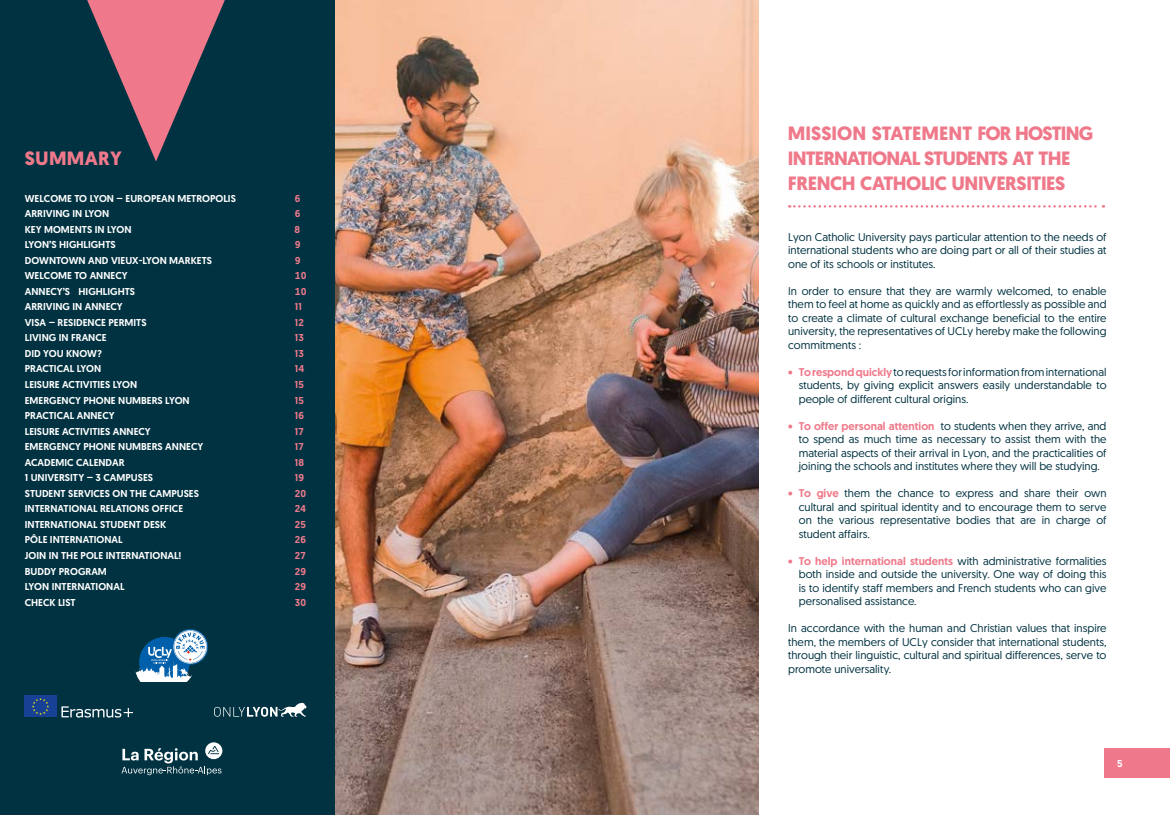
<style>
.page{position:relative;width:1170px;height:815px;background:#fff}
.page>*{position:absolute;margin:0;border:0;box-sizing:border-box;transform-origin:0 0}
.t1{font:700 19.25px/25px "Geomanist";letter-spacing:-.02em;color:#ef798a}
.t2{font:700 19.25px "Geomanist";letter-spacing:.015em;color:#ef798a}
.t3{font:11.25px/13.5px "Geomanist";color:#003241;text-align:justify}
.t4{font:500 10px "Geomanist";color:#fff}
.t5{font:500 10px "Geomanist";color:#ef798a}
.s1{font-weight:500;color:#ef798a}
</style>
<div class="page">
<div style="left:1104px;top:749px;width:65px;height:29px;background:#ef798a"></div>
<div style="left:0;top:0;width:361px;height:815px;background:#003241"></div>
<svg style="left:87px;top:0;width:138px;height:162px"></svg>
<svg style="left:61px;top:706px;width:72px;height:12px"></svg>
<div style="left:24px;top:695px;width:33px;height:22px;background:#164194"></div>
<svg style="left:32px;top:698px;width:17px;height:17px"></svg>
<svg style="left:214px;top:703px;width:92px;height:14px"></svg>
<svg style="left:121px;top:742px;width:101px;height:33px"></svg>
<svg style="left:789px;top:205px;width:314px;height:3px"></svg>
<svg style="left:136px;top:629px;width:72px;height:52px"></svg>
<img style="left:336px;top:0;width:422px;height:815px">
<h1 class="t2" style="left:25px;top:145px;width:98px">SUMMARY</h1>
<p class="t4" style="left:25px;top:191px;width:212px">WELCOME TO LYON – EUROPEAN METROPOLIS</p>
<p class="t5" style="left:295px;top:191px;width:7px">6</p>
<p class="t4" style="left:25px;top:207px;width:86px">ARRIVING IN LYON</p>
<p class="t5" style="left:295px;top:207px;width:7px">6</p>
<p class="t4" style="left:25px;top:222px;width:108px">KEY MOMENTS IN LYON</p>
<p class="t5" style="left:294px;top:222px;width:7px">8</p>
<p class="t4" style="left:25px;top:238px;width:92px">LYON’S HIGHLIGHTS</p>
<p class="t5" style="left:295px;top:238px;width:7px">9</p>
<p class="t4" style="left:25px;top:254px;width:189px">DOWNTOWN AND VIEUX-LYON MARKETS</p>
<p class="t5" style="left:295px;top:254px;width:7px">9</p>
<p class="t4" style="left:25px;top:269px;width:104px">WELCOME TO ANNECY</p>
<p class="t5" style="left:295px;top:269px;width:13px">10</p>
<p class="t4" style="left:25px;top:285px;width:112px">ANNECY’S HIGHLIGHTS</p>
<p class="t5" style="left:295px;top:285px;width:13px">10</p>
<p class="t4" style="left:25px;top:300px;width:99px">ARRIVING IN ANNECY</p>
<p class="t5" style="left:295px;top:300px;width:9px">11</p>
<p class="t4" style="left:25px;top:316px;width:123px">VISA – RESIDENCE PERMITS</p>
<p class="t5" style="left:295px;top:316px;width:11px">12</p>
<p class="t4" style="left:25px;top:331px;width:83px">LIVING IN FRANCE</p>
<p class="t5" style="left:295px;top:331px;width:10px">13</p>
<p class="t4" style="left:25px;top:347px;width:78px">DID YOU KNOW?</p>
<p class="t5" style="left:295px;top:347px;width:10px">13</p>
<p class="t4" style="left:25px;top:362px;width:78px">PRACTICAL LYON</p>
<p class="t5" style="left:295px;top:362px;width:11px">14</p>
<p class="t4" style="left:25px;top:378px;width:114px">LEISURE ACTIVITIES LYON</p>
<p class="t5" style="left:295px;top:378px;width:10px">15</p>
<p class="t4" style="left:25px;top:393px;width:166px">EMERGENCY PHONE NUMBERS LYON</p>
<p class="t5" style="left:295px;top:393px;width:10px">15</p>
<p class="t4" style="left:25px;top:409px;width:91px">PRACTICAL ANNECY</p>
<p class="t5" style="left:295px;top:409px;width:11px">16</p>
<p class="t4" style="left:25px;top:424px;width:127px">LEISURE ACTIVITIES ANNECY</p>
<p class="t5" style="left:295px;top:424px;width:10px">17</p>
<p class="t4" style="left:25px;top:440px;width:180px">EMERGENCY PHONE NUMBERS ANNECY</p>
<p class="t5" style="left:295px;top:440px;width:10px">17</p>
<p class="t4" style="left:25px;top:456px;width:101px">ACADEMIC CALENDAR</p>
<p class="t5" style="left:295px;top:456px;width:11px">18</p>
<p class="t4" style="left:25px;top:471px;width:130px">1 UNIVERSITY – 3 CAMPUSES</p>
<p class="t5" style="left:295px;top:471px;width:11px">19</p>
<p class="t4" style="left:25px;top:487px;width:176px">STUDENT SERVICES ON THE CAMPUSES</p>
<p class="t5" style="left:295px;top:487px;width:13px">20</p>
<p class="t4" style="left:25px;top:502px;width:160px">INTERNATIONAL RELATIONS OFFICE</p>
<p class="t5" style="left:295px;top:502px;width:13px">24</p>
<p class="t4" style="left:25px;top:518px;width:143px">INTERNATIONAL STUDENT DESK</p>
<p class="t5" style="left:295px;top:518px;width:12px">25</p>
<p class="t4" style="left:25px;top:533px;width:99px">PÔLE INTERNATIONAL</p>
<p class="t5" style="left:295px;top:533px;width:13px">26</p>
<p class="t4" style="left:25px;top:549px;width:158px">JOIN IN THE POLE INTERNATIONAL!</p>
<p class="t5" style="left:295px;top:549px;width:12px">27</p>
<p class="t4" style="left:25px;top:564px;width:84px">BUDDY PROGRAM</p>
<p class="t5" style="left:295px;top:564px;width:13px">29</p>
<p class="t4" style="left:25px;top:580px;width:101px">LYON INTERNATIONAL</p>
<p class="t5" style="left:295px;top:580px;width:13px">29</p>
<p class="t4" style="left:25px;top:595px;width:52px">CHECK LIST</p>
<p class="t5" style="left:295px;top:595px;width:13px">30</p>
<h1 class="t1" style="left:787px;top:120px;width:307px">MISSION STATEMENT FOR HOSTING<br>INTERNATIONAL STUDENTS AT THE<br>FRENCH CATHOLIC UNIVERSITIES</h1>
<p class="t3" style="left:788px;top:229px;width:320px">Lyon Catholic University pays particular attention to the needs of international students who are doing part or all of their studies at one of its schools or institutes.</p>
<p class="t3" style="left:788px;top:283px;width:320px">In order to ensure that they are warmly welcomed, to enable them to feel at home as quickly and as effortlessly as possible and to create a climate of cultural exchange beneficial to the entire university, the representatives of UCLy hereby make the following commitments :</p>
<p class="t3" style="left:798px;top:364px;width:309px;text-indent:-11px"><span class="s1">• To respond quickly</span>to requests for information from international students, by giving explicit answers easily understandable to people of different cultural origins.</p>
<p class="t3" style="left:798px;top:418px;width:309px;text-indent:-11px"><span class="s1">• To offer personal attention</span> to students when they arrive, and to spend as much time as necessary to assist them with the material aspects of their arrival in Lyon, and the practicalities of joining the schools and institutes where they will be studying.</p>
<p class="t3" style="left:798px;top:486px;width:309px;text-indent:-11px"><span class="s1">• To give</span> them the chance to express and share their own cultural and spiritual identity and to encourage them to serve on the various representative bodies that are in charge of student affairs.</p>
<p class="t3" style="left:798px;top:553px;width:309px;text-indent:-11px"><span class="s1">• To help international students</span> with administrative formalities both inside and outside the university. One way of doing this is to identify staff members and French students who can give personalised assistance.</p>
<p class="t3" style="left:788px;top:621px;width:320px">In accordance with the human and Christian values that inspire them, the members of UCLy consider that international students, through their linguistic, cultural and spiritual differences, serve to promote universality.</p>
<p class="t4" style="left:1116px;top:757px;width:7px">5</p>
</div>
